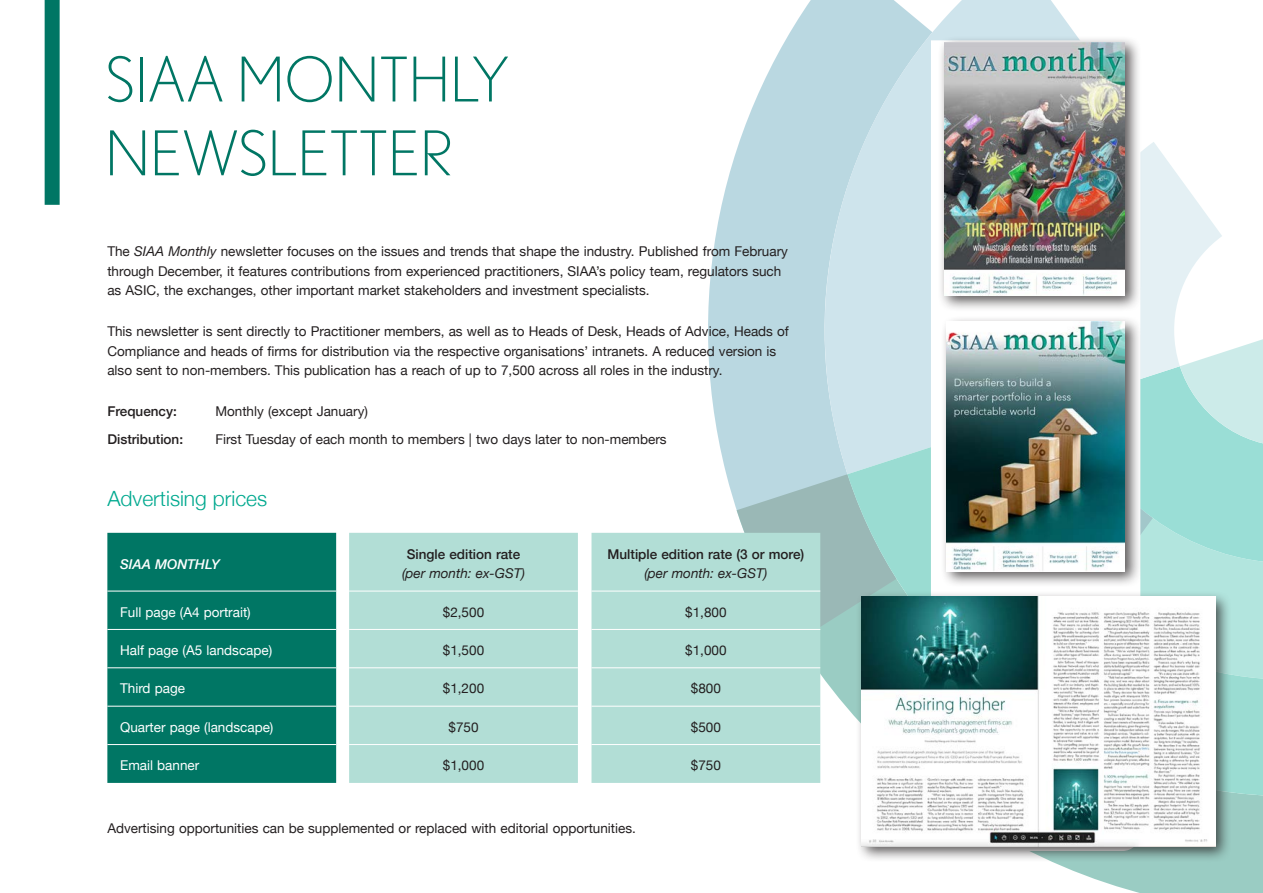
<style>
.page{position:relative;width:1263px;height:893px;background:#fff}
.page>*{position:absolute;margin:0;border:0;box-sizing:border-box;transform-origin:0 0}
.t1{font:300 61.5px/73.8px "Nobel";color:#007664}
.page_header{font:300 21px "Helvetica Neue";color:#00a98f}
.copy{font:13.5px/19.5px "Helvetica Neue";color:#231f20}
.copy-2{font:13.5px "Helvetica Neue";color:#fff}
.copy-3{font:500 13.5px "Helvetica Neue";color:#231f20}
.copy-4{font:italic 13.5px "Helvetica Neue";color:#231f20}
.copy-5{font:italic 500 13.5px "Helvetica Neue";color:#fff}
.s1{font-style:italic}
</style>
<div class="page">
<svg style="left:820px;top:641px;width:443px;height:252px"></svg>
<svg style="left:708px;top:0;width:139px;height:641px;fill:#bad8e1"></svg>
<svg style="left:825px;top:0;width:252px;height:474px;fill:#cee4ec"></svg>
<svg style="left:847px;top:438px;width:416px;height:358px;fill:#9adcd2"></svg>
<svg style="left:1140px;top:142px;width:123px;height:470px"></svg>
<svg style="left:931px;top:40px;width:209px;height:550px"></svg>
<div style="left:938px;top:36px;width:203px;height:276px;background:#231f20;opacity:.75"></div>
<img style="left:944px;top:43px;width:181px;height:253px">
<div style="left:107px;top:533px;width:229px;height:250px;background:#007664"></div>
<div style="left:349px;top:533px;width:471px;height:250px;background:#b2ded6"></div>
<hr style="left:107px;top:591px;width:229px;height:1px;background:#fff">
<hr style="left:349px;top:591px;width:229px;height:1px;background:#fff">
<hr style="left:591px;top:591px;width:229px;height:1px;background:#fff">
<hr style="left:107px;top:629px;width:229px;height:1px;background:#fff">
<hr style="left:349px;top:629px;width:229px;height:1px;background:#fff">
<hr style="left:591px;top:629px;width:229px;height:1px;background:#fff">
<hr style="left:107px;top:667px;width:229px;height:1px;background:#fff">
<hr style="left:349px;top:667px;width:229px;height:1px;background:#fff">
<hr style="left:591px;top:667px;width:229px;height:1px;background:#fff">
<hr style="left:107px;top:706px;width:229px;height:1px;background:#fff">
<hr style="left:349px;top:706px;width:229px;height:1px;background:#fff">
<hr style="left:591px;top:706px;width:229px;height:1px;background:#fff">
<hr style="left:107px;top:744px;width:229px;height:1px;background:#fff">
<hr style="left:349px;top:744px;width:229px;height:1px;background:#fff">
<hr style="left:591px;top:744px;width:229px;height:1px;background:#fff">
<div style="left:940px;top:315px;width:201px;height:273px;background:#231f20;opacity:.75"></div>
<img style="left:947px;top:322px;width:178px;height:249px">
<div style="left:45px;top:0;width:15px;height:205px;background:#007664"></div>
<div style="left:855px;top:590px;width:377px;height:273px;background:#231f20;opacity:.75"></div>
<img style="left:862px;top:597px;width:353px;height:249px">
<p class="t1" style="left:105px;top:42px;width:406px">SIAA MONTHLY<br>NEWSLETTER</p>
<p class="copy" style="left:107px;top:243px;width:682px">The <span class="s1">SIAA Monthly</span> newsletter focuses on the issues and trends that shape the industry. Published from February through December, it features contributions from experienced practitioners, SIAA’s policy team, regulators such as ASIC, the exchanges, other important market stakeholders and investment specialists.</p>
<p class="copy" style="left:107px;top:322px;width:683px">This newsletter is sent directly to Practitioner members, as well as to Heads of Desk, Heads of Advice, Heads of<br>Compliance and heads of firms for distribution via the respective organisations’ intranets. A reduced version is also sent to non-members. This publication has a reach of up to 7,500 across all roles in the industry.</p>
<p class="copy-3" style="left:107px;top:400px;width:71px">Frequency:</p>
<p class="copy" style="left:215px;top:402px;width:154px">Monthly (except January)</p>
<p class="copy-3" style="left:107px;top:428px;width:77px">Distribution:</p>
<p class="copy" style="left:215px;top:430px;width:453px">First Tuesday of each month to members | two days later to non-members</p>
<p class="page_header" style="left:107px;top:481px;width:161px">Advertising prices</p>
<p class="copy-5" style="left:120px;top:552px;width:101px">SIAA MONTHLY</p>
<p class="copy-3" style="left:407px;top:543px;width:115px">Single edition rate</p>
<p class="copy-4" style="left:402px;top:564px;width:125px">(per month: ex-GST)</p>
<p class="copy-3" style="left:607px;top:543px;width:198px">Multiple edition rate (3 or more)</p>
<p class="copy-4" style="left:644px;top:564px;width:125px">(per month: ex-GST)</p>
<p class="copy-2" style="left:120px;top:602px;width:132px">Full page (A4 portrait)</p>
<p class="copy" style="left:443px;top:603px;width:43px">$2,500</p>
<p class="copy" style="left:685px;top:603px;width:43px">$1,800</p>
<p class="copy-2" style="left:120px;top:640px;width:154px">Half page (A5 landscape)</p>
<p class="copy" style="left:443px;top:641px;width:43px">$1,500</p>
<p class="copy" style="left:685px;top:641px;width:43px">$1,000</p>
<p class="copy-2" style="left:120px;top:679px;width:66px">Third page</p>
<p class="copy" style="left:443px;top:680px;width:43px">$1,200</p>
<p class="copy" style="left:691px;top:680px;width:32px">$800</p>
<p class="copy-2" style="left:120px;top:717px;width:155px">Quarter page (landscape)</p>
<p class="copy" style="left:448px;top:718px;width:32px">$750</p>
<p class="copy" style="left:691px;top:718px;width:32px">$500</p>
<p class="copy-2" style="left:120px;top:756px;width:81px">Email banner</p>
<p class="copy" style="left:443px;top:756px;width:43px">$1,000</p>
<p class="copy" style="left:691px;top:756px;width:32px">$750</p>
<p class="copy" style="left:107px;top:819px;width:530px">Advertising opportunities can be supplemented or replaced with editorial opportunities.</p>
</div>
